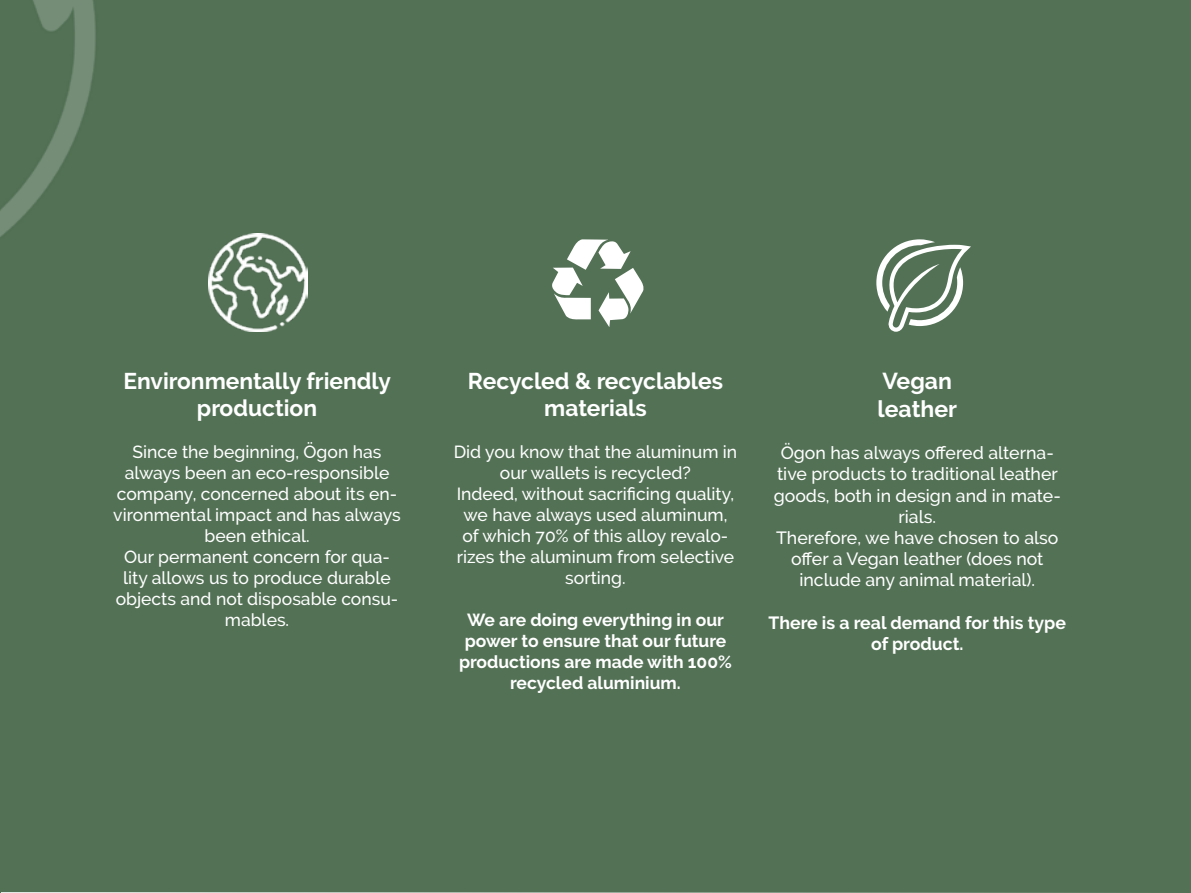
<style>
.page{position:relative;width:1191px;height:893px;background:#537155}
.page>*{position:absolute;margin:0;border:0;box-sizing:border-box;transform-origin:0 0}
.t1{font:700 22.93px/27.7px "Raleway";color:#fff}
.t2{font:700 22.75px/27.3px "Raleway";color:#fff;text-align:center}
.t3{font:500 17.68px/21.2px "Raleway";color:#fff;text-align:center}
.t4{font:700 17.68px/21.2px "Raleway";color:#fff;text-align:center}
.t5{font:500 17.5px/21px "Raleway";color:#fff;text-align:center}
.t6{font:700 17.5px/21px "Raleway";color:#fff;text-align:center}
</style>
<div class="page">
<img style="left:208px;top:233px;width:99px;height:99px">
<svg style="left:552px;top:239px;width:91px;height:88px"></svg>
<svg style="left:876px;top:239px;width:95px;height:93px"></svg>
<h2 class="t2" style="left:124px;top:367px;width:269px">Environmentally friendly production</h2>
<p class="t5" style="left:113px;top:442px;width:289px">Since the beginning, Ögon has always been an eco-responsible company, concerned about its en&shy;vironmental impact and has always been ethical.<br>Our permanent concern for qua&shy;lity allows us to produce durable objects and not disposable consu&shy;mables.</p>
<h2 class="t2" style="left:468px;top:367px;width:256px">Recycled &amp; recyclables materials</h2>
<p class="t5" style="left:454px;top:442px;width:285px">Did you know that the aluminum in our wallets is recycled?<br>Indeed, without sacrificing quality, we have always used aluminum, of which 70% of this alloy revalo&shy;rizes the aluminum from selective sorting.</p>
<p class="t6" style="left:459px;top:610px;width:274px">We are doing everything in our power to ensure that our future productions are made with 100% recycled aluminium.</p>
<h1 class="t1" style="left:877px;top:367px;width:81px">Vegan leather</h1>
<p class="t3" style="left:773px;top:442px;width:288px">Ögon has always offered alterna&shy;tive products to traditional leather goods, both in design and in mate&shy;rials.<br>Therefore, we have chosen to also offer a Vegan leather (does not include any animal material).</p>
<p class="t4" style="left:768px;top:612px;width:299px">There is a real demand for this type of product.</p>
</div>
